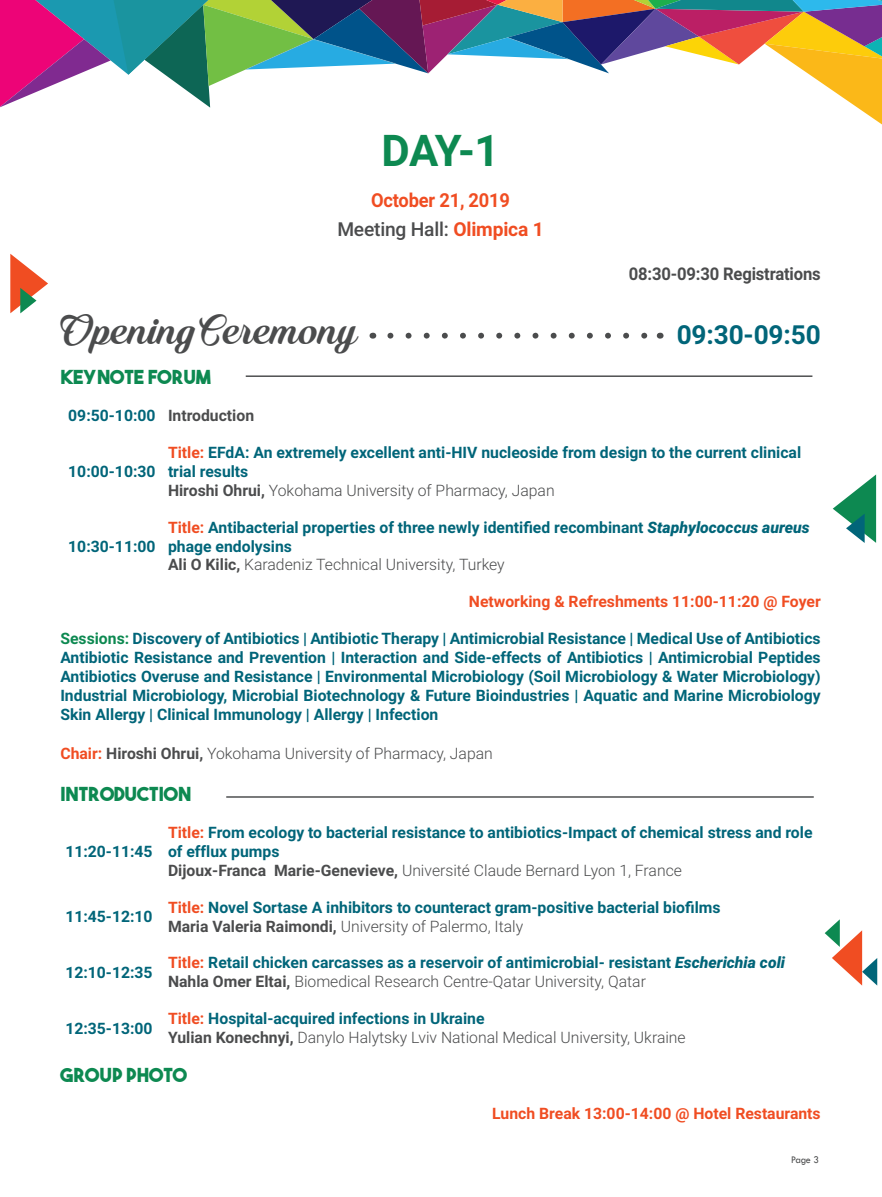
<style>
.page{position:relative;width:882px;height:1197px;background:#fff}
.page>*{position:absolute;margin:0;border:0;box-sizing:border-box;transform-origin:0 0}
.t1{font:43.75px "Quincho Script PERSONALUSE";letter-spacing:-.005em;color:#4b4c4d}
.t2{font:700 43.75px "Roboto";color:#0d8951}
.t3{font:700 26.25px "Roboto";letter-spacing:-.005em;color:#016579}
.t4{font:19.25px "The Bold Font";color:#0d8951}
.t5{font:500 19.25px "Roboto";letter-spacing:-.01em;color:#4b4c4d}
.t6{font:700 19.25px "Roboto";letter-spacing:-.01em;color:#f04d22;scale:.95 1}
.t7{font:700 17.5px "Roboto";letter-spacing:-.01em;color:#4b4c4d;scale:.95 1}
.t8{font:700 15.75px/18.9px "Roboto";color:#016579}
.t9{font:300 15.75px/18.9px "Roboto";color:#4b4c4d}
.t10{font:700 15.75px "Roboto";color:#f04d22}
.t11{font:700 15.75px "Roboto";color:#4b4c4d}
.t12{font:10.5px "Tw Cen";color:#4b4c4d;scale:.95 1}
.s1{font-weight:700;color:#f04d22}
.s2{color:#f04d22}
.s3{color:#4b4c4d}
.s4{font-weight:300;color:#4b4c4d}
.s5{font-weight:900;font-style:italic}
.s6{color:#0d8951}
.s7{font-weight:700}
.s8{font-weight:700;color:#016579}
</style>
<div class="page">
<svg style="left:0;top:0;width:882px;height:125px"></svg>
<svg style="left:833px;top:474px;width:43px;height:69px"></svg>
<svg style="left:825px;top:919px;width:52px;height:67px"></svg>
<svg style="left:10px;top:254px;width:38px;height:59px"></svg>
<svg style="left:390px;top:333px;width:258px;height:6px"></svg>
<hr style="left:246px;top:375px;width:566px;height:2px;background:#4b4c4d">
<hr style="left:226px;top:796px;width:588px;height:2px;background:#4b4c4d">
<p class="t2" style="left:382px;top:120px;width:120px">DAY-1</p>
<p class="t6" style="left:371px;top:187px;width:148px">October 21, 2019</p>
<p class="t5" style="left:337px;top:216px;width:208px">Meeting Hall: <span class="s1">Olimpica 1</span></p>
<p class="t7" style="left:629px;top:262px;width:204px">08:30-09:30 Registrations</p>
<p class="t1" style="left:60px;top:305px;width:299px">Opening Ceremony</p>
<p class="t3" style="left:677px;top:316px;width:145px">09:30-09:50</p>
<p class="t4" style="left:60px;top:365px;width:152px">KEYNOTE FORUM</p>
<p class="t8" style="left:68px;top:406px;width:89px">09:50-10:00</p>
<p class="t11" style="left:168px;top:405px;width:88px">Introduction</p>
<p class="t8" style="left:68px;top:461px;width:89px">10:00-10:30</p>
<p class="t8" style="left:168px;top:442px;width:635px"><span class="s2">Title:</span> EFdA: An extremely excellent anti-HIV nucleoside from design to the current clinical trial results<br><span class="s3">Hiroshi Ohrui,</span> <span class="s4">Yokohama University of Pharmacy, Japan</span></p>
<p class="t8" style="left:168px;top:517px;width:643px"><span class="s2">Title:</span> Antibacterial properties of three newly identified recombinant <span class="s5">Staphylococcus aureus </span>phage endolysins<br><span class="s3">Ali O Kilic,</span> <span class="s4">Karadeniz Technical University, Turkey</span></p>
<p class="t10" style="left:469px;top:591px;width:353px">Networking &amp; Refreshments 11:00-11:20 @ Foyer</p>
<p class="t8" style="left:60px;top:628px;width:762px;text-align:justify"><span class="s6">Sessions:</span> Discovery of Antibiotics | Antibiotic Therapy | Antimicrobial Resistance | Medical Use of Antibiotics Antibiotic Resistance and Prevention | Interaction and Side-effects of Antibiotics | Antimicrobial Peptides Antibiotics Overuse and Resistance | Environmental Microbiology (Soil Microbiology &amp; Water Microbiology)<br>Industrial Microbiology, Microbial Biotechnology &amp; Future Bioindustries | Aquatic and Marine Microbiology Skin Allergy | Clinical Immunology | Allergy | Infection</p>
<p class="t9" style="left:60px;top:743px;width:434px"><span class="s1">Chair:</span> <span class="s7">Hiroshi Ohrui,</span> Yokohama University of Pharmacy, Japan</p>
<p class="t4" style="left:60px;top:782px;width:132px">INTRODUCTION</p>
<p class="t8" style="left:68px;top:536px;width:89px">10:30-11:00</p>
<p class="t8" style="left:65px;top:841px;width:89px">11:20-11:45</p>
<p class="t8" style="left:168px;top:822px;width:646px"><span class="s2">Title:</span> From ecology to bacterial resistance to antibiotics-Impact of chemical stress and role of efflux pumps<br><span class="s3">Dijoux-Franca Marie-Genevieve,</span> <span class="s4">Université Claude Bernard Lyon 1, France</span></p>
<p class="t8" style="left:65px;top:906px;width:89px">11:45-12:10</p>
<p class="t8" style="left:168px;top:897px;width:554px"><span class="s2">Title:</span> Novel Sortase A inhibitors to counteract gram-positive bacterial biofilms<br><span class="s3">Maria Valeria Raimondi,</span> <span class="s4">University of Palermo, Italy</span></p>
<p class="t8" style="left:65px;top:962px;width:89px">12:10-12:35</p>
<p class="t8" style="left:168px;top:953px;width:619px"><span class="s2">Title:</span> Retail chicken carcasses as a reservoir of antimicrobial- resistant <span class="s5">Escherichia coli<br></span><span class="s3">Nahla Omer Eltai,</span> <span class="s4">Biomedical Research Centre-Qatar University, Qatar</span></p>
<p class="t8" style="left:65px;top:1018px;width:89px">12:35-13:00</p>
<p class="t9" style="left:168px;top:1008px;width:519px"><span class="s1">Title:</span> <span class="s8">Hospital-acquired infections in Ukraine<br></span><span class="s7">Yulian Konechnyi,</span> Danylo Halytsky Lviv National Medical University, Ukraine</p>
<p class="t4" style="left:60px;top:1063px;width:128px">GROUP PHOTO</p>
<p class="t10" style="left:492px;top:1103px;width:330px">Lunch Break 13:00-14:00 @ Hotel Restaurants</p>
<p class="t12" style="left:791px;top:1154px;width:31px">Page 3</p>
</div>
